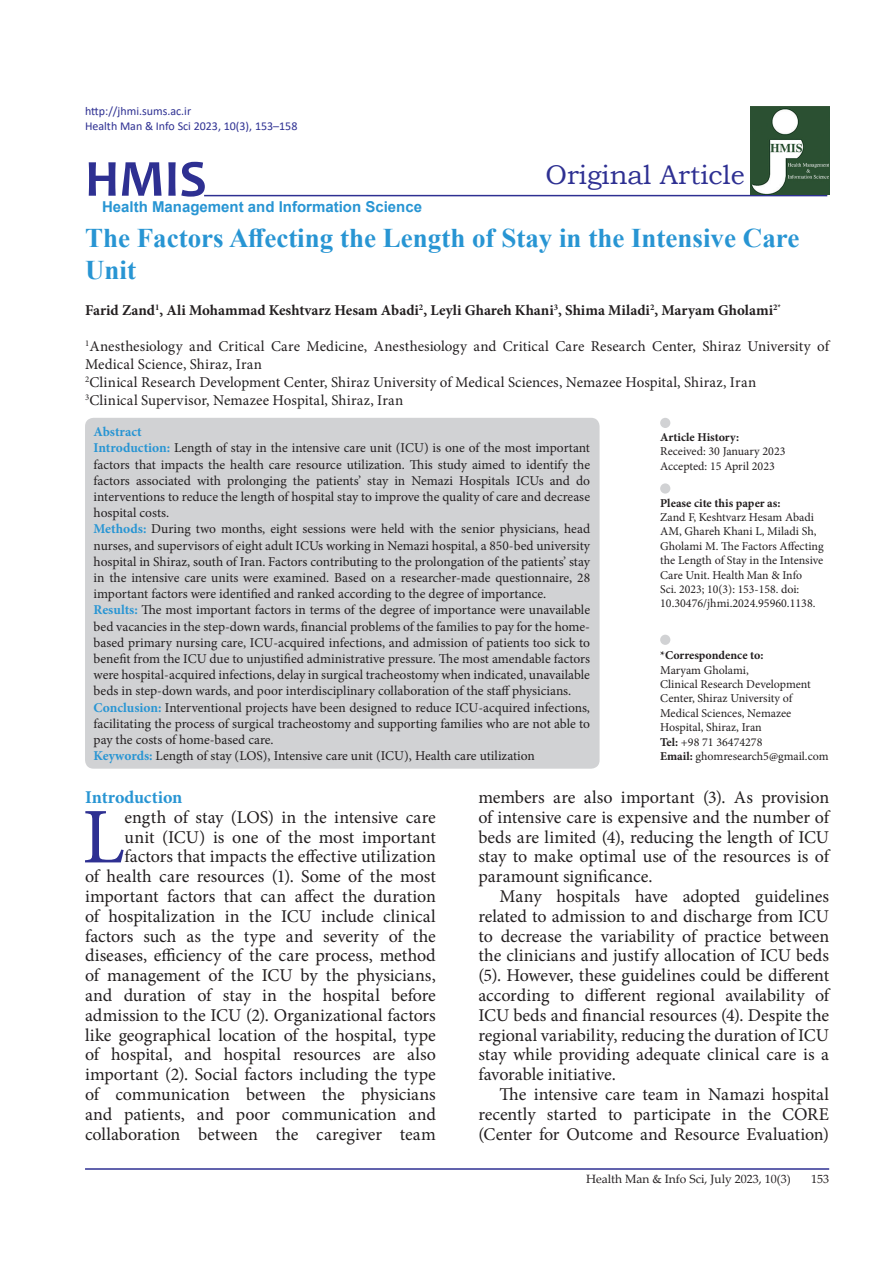
<style>
.page{position:relative;width:893px;height:1263px;background:#fff}
.page>*{position:absolute;margin:0;border:0;box-sizing:border-box;transform-origin:0 0}
.t1{font:78.9px "Minion Pro";color:#2e3092}
.t2{font:700 52.5px "Candara";color:#2e3092}
.t3{font:700 27px/32.4px "Times New Roman";color:#2895d3}
.t4{font:27px "Bookman Old Style";color:#2e3092}
.t5{font:18px/19.8px "Minion Pro";color:#231f20;text-align:justify}
.t6{font:700 18px "Minion Pro";letter-spacing:-.005em;color:#2895d3}
.t7{font:15px/18px "Minion Pro";letter-spacing:.01em;color:#231f20}
.t8{font:700 15px "Minion Pro";color:#231f20}
.t9{font:700 15px "Arial";color:#2895d3}
.t10{font:13.5px/16.2px "Minion Pro";color:#231f20}
.t11{font:12px/14.4px "Minion Pro";color:#231f20}
.t12{font:12px/14.4px "Calibri";color:#2e3092}
.t13{font:700 12px "Minion Pro";color:#231f20}
.t14{font:12px "Palatino Linotype";color:#231f20}
.s1{font-weight:700;color:#2895d3}
.s2{font-weight:700}
</style>
<div class="page">
<hr style="left:85px;top:1168px;width:744px;height:2px;background:#2e3092">
<hr style="left:204px;top:195px;width:623px;height:1px;background:#2e3092">
<img style="left:751px;top:106px;width:78px;height:89px">
<div style="left:85px;top:418px;width:515px;height:351px;background:#d1d2d4;border-radius:9px"></div>
<div style="left:660px;top:418px;width:10px;height:10px;background:#d1d2d4;border-radius:50%"></div>
<div style="left:660px;top:635px;width:10px;height:10px;background:#d1d2d4;border-radius:50%"></div>
<div style="left:660px;top:483px;width:10px;height:11px;background:#d1d2d4;border-radius:50%"></div>
<p class="t12" style="left:85px;top:104px;width:214px">http://jhmi.sums.ac.ir<br>Health Man &amp; Info Sci 2023, 10(3), 153–158</p>
<h2 class="t2" style="left:85px;top:146px;width:123px">HMIS</h2>
<p class="t9" style="left:102px;top:196px;width:322px">Health Management and Information Science</p>
<h3 class="t4" style="left:545px;top:157px;width:201px">Original Article</h3>
<h3 class="t3" style="left:85px;top:221px;width:716px">The Factors Affecting the Length of Stay in the Intensive Care<br>Unit</h3>
<p class="t8" style="left:85px;top:300px;width:697px">Farid Zand<sup>1</sup>, Ali Mohammad Keshtvarz Hesam Abadi<sup>2</sup>, Leyli Ghareh Khani<sup>3</sup>, Shima Miladi<sup>2</sup>, Maryam Gholami<sup>2*</sup></p>
<p class="t7" style="left:85px;top:338px;width:746px"><sup>1</sup>Anesthesiology and Critical Care Medicine, Anesthesiology and Critical Care Research Center, Shiraz University of Medical Science, Shiraz, Iran<br><sup>2</sup>Clinical Research Development Center, Shiraz University of Medical Sciences, Nemazee Hospital, Shiraz, Iran<br><sup>3</sup>Clinical Supervisor, Nemazee Hospital, Shiraz, Iran</p>
<p class="t13" style="left:660px;top:429px;width:80px">Article History:</p>
<p class="t11" style="left:660px;top:444px;width:127px">Received: 30 January 2023<br>Accepted: 15 April 2023</p>
<p class="t10" style="left:94px;top:424px;width:498px"><span class="s1">Abstract<br>Introduction:</span> Length of stay in the intensive care unit (ICU) is one of the most important factors that impacts the health care resource utilization. This study aimed to identify the factors associated with prolonging the patients’ stay in Nemazi Hospitals ICUs and do interventions to reduce the length of hospital stay to improve the quality of care and decrease hospital costs.<br><span class="s1">Methods:</span> During two months, eight sessions were held with the senior physicians, head nurses, and supervisors of eight adult ICUs working in Nemazi hospital, a 850-bed university hospital in Shiraz, south of Iran. Factors contributing to the prolongation of the patients’ stay in the intensive care units were examined. Based on a researcher-made questionnaire, 28 important factors were identified and ranked according to the degree of importance.<br><span class="s1">Results:</span> The most important factors in terms of the degree of importance were unavailable bed vacancies in the step-down wards, financial problems of the families to pay for the home&shy;based primary nursing care, ICU-acquired infections, and admission of patients too sick to benefit from the ICU due to unjustified administrative pressure. The most amendable factors were hospital-acquired infections, delay in surgical tracheostomy when indicated, unavailable beds in step-down wards, and poor interdisciplinary collaboration of the staff physicians.<br><span class="s1">Conclusion:</span> Interventional projects have been designed to reduce ICU-acquired infections, facilitating the process of surgical tracheostomy and supporting families who are not able to pay the costs of home-based care.<br><span class="s1">Keywords:</span> Length of stay (LOS), Intensive care unit (ICU), Health care utilization</p>
<p class="t13" style="left:660px;top:494px;width:122px">Please cite this paper as:</p>
<p class="t11" style="left:660px;top:510px;width:165px">Zand F, Keshtvarz Hesam Abadi<br>AM, Ghareh Khani L, Miladi Sh,<br>Gholami M. The Factors Affecting the Length of Stay in the Intensive<br>Care Unit. Health Man &amp; Info<br>Sci. 2023; 10(3): 153-158. doi:<br>10.30476/jhmi.2024.95960.1138.</p>
<p class="t13" style="left:660px;top:647px;width:105px">*Correspondence to:</p>
<p class="t11" style="left:660px;top:663px;width:170px">Maryam Gholami,<br>Clinical Research Development<br>Center, Shiraz University of<br>Medical Sciences, Nemazee<br>Hospital, Shiraz, Iran<br><span class="s2">Tel:</span> +98 71 36474278<br><span class="s2">Email:</span> ghomresearch5@gmail.com</p>
<h3 class="t6" style="left:85px;top:784px;width:99px">Introduction</h3>
<h1 class="t1" style="left:82px;top:784px;width:44px">L</h1>
<p class="t5" style="left:85px;top:807px;width:352px;text-align:right">ength of stay (LOS) in the intensive care<br>unit (ICU) is one of the most important factors that impacts the effective utilization<br>of health care resources (1). Some of the most important factors that can affect the duration of hospitalization in the ICU include clinical factors such as the type and severity of the diseases, efficiency of the care process, method of management of the ICU by the physicians, and duration of stay in the hospital before admission to the ICU (2). Organizational factors like geographical location of the hospital, type of hospital, and hospital resources are also important (2). Social factors including the type of communication between the physicians and patients, and poor communication and collaboration between the caregiver team</p>
<h3 class="t5" style="left:478px;top:787px;width:352px">members are also important (3). As provision of intensive care is expensive and the number of beds are limited (4), reducing the length of ICU stay to make optimal use of the resources is of paramount significance.</h3>
<p class="t5" style="left:478px;top:886px;width:352px;text-indent:21px">Many hospitals have adopted guidelines related to admission to and discharge from ICU to decrease the variability of practice between the clinicians and justify allocation of ICU beds (5). However, these guidelines could be different according to different regional availability of ICU beds and financial resources (4). Despite the regional variability, reducing the duration of ICU stay while providing adequate clinical care is a favorable initiative.</p>
<h3 class="t5" style="left:478px;top:1084px;width:352px;text-indent:21px">The intensive care team in Namazi hospital recently started to participate in the CORE (Center for Outcome and Resource Evaluation)</h3>
<p class="t14" style="left:586px;top:1170px;width:206px">Health Man &amp; Info Sci, July 2023, 10(3)</p>
<p class="t14" style="left:811px;top:1170px;width:19px">153</p>
</div>
